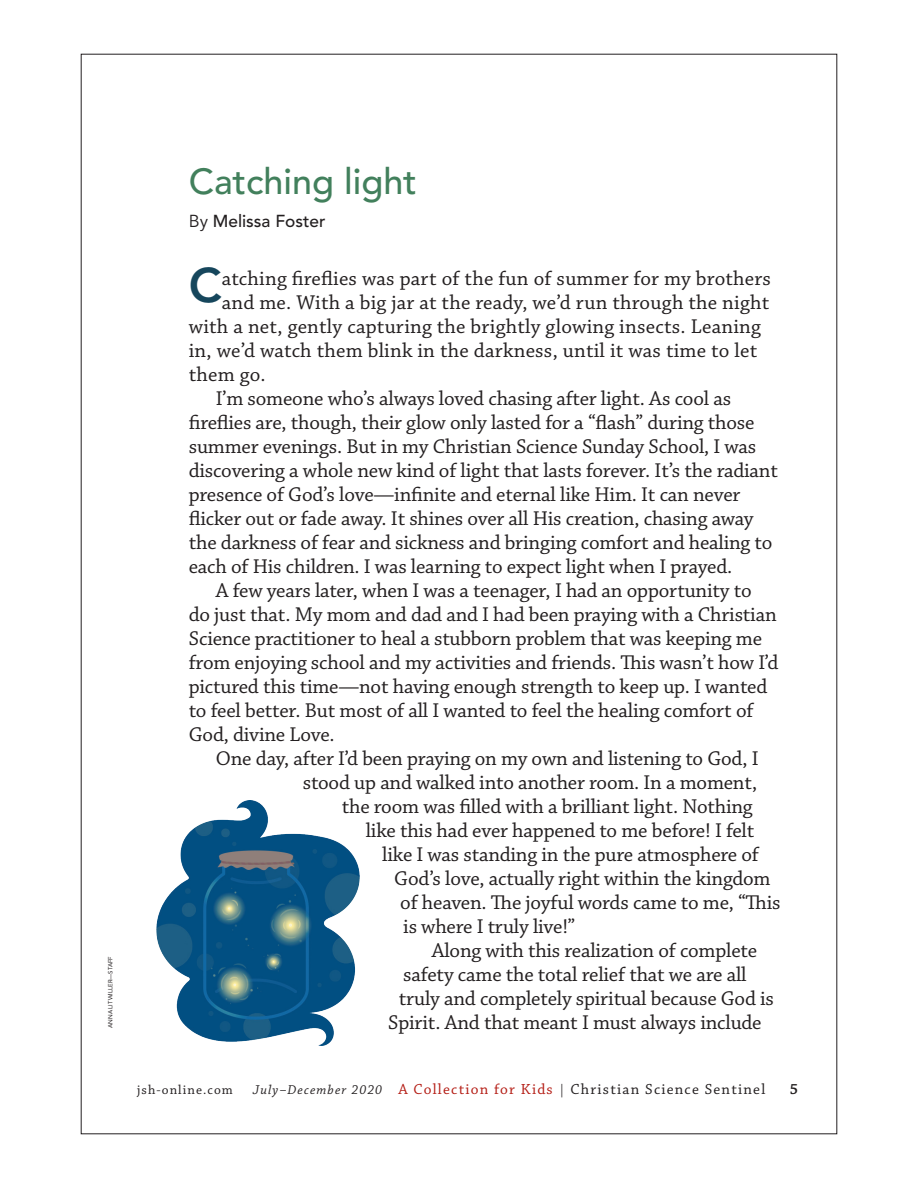
<style>
.page{position:relative;width:918px;height:1188px;background:#fff}
.page>*{position:absolute;margin:0;border:0;box-sizing:border-box;transform-origin:0 0}
.KIDS_BODY_FIRST{font:800 48.15px "Avenir LT Std";color:#16465c}
.KIDS_HEAD{font:500 36px "Avenir LT Std";color:#42805c}
.KIDS_BODY_INDENT{font:21px/24px "Chaparral Pro";letter-spacing:-.01em;color:#231f20}
.KIDS_BODY_FIRST-2{font:21px "Chaparral Pro";letter-spacing:.01em;color:#231f20}
.KIDS_BYLINE{font:500 17.25px "Avenir LT Std";color:#231f20}
.t1{font:15.3px "Chaparral Pro";letter-spacing:.08em;color:#231f20}
.t2{font:600 15.3px "Chaparral Pro";color:#231f20}
.t3{font:13.5px "Chaparral Pro";letter-spacing:.08em;color:#231f20}
.PHOTO_CREDIT{font:6px "Avenir LT Std";letter-spacing:.005em;color:#231f20}
.s1{font-weight:400}
.s2{font-style:italic;font-size:13.5px}
.s3{color:#b41d15}
</style>
<div class="page">
<img style="left:156px;top:800px;width:204px;height:246px">
<p class="PHOTO_CREDIT" style="left:107px;top:1028px;width:73px;rotate:-90deg">ANNA LITWILLER—STAFF</p>
<p class="KIDS_HEAD" style="left:189px;top:160px;width:229px">Catching light</p>
<p class="KIDS_BYLINE" style="left:189px;top:211px;width:138px"><span class="s1">By</span> Melissa Foster</p>
<p class="KIDS_BODY_FIRST" style="left:189px;top:256px;width:34px">C</p>
<p class="KIDS_BODY_FIRST-2" style="left:222px;top:267px;width:551px">atching fireflies was part of the fun of summer for my brothers</p>
<p class="KIDS_BODY_FIRST-2" style="left:222px;top:291px;width:549px">and me. With a big jar at the ready, we’d run through the night</p>
<p class="KIDS_BODY_FIRST-2" style="left:189px;top:315px;width:574px">with a net, gently capturing the brightly glowing insects. Leaning</p>
<p class="KIDS_BODY_FIRST-2" style="left:189px;top:339px;width:570px">in, we’d watch them blink in the darkness, until it was time to let</p>
<p class="KIDS_BODY_FIRST-2" style="left:189px;top:363px;width:78px">them go.</p>
<p class="KIDS_BODY_INDENT" style="left:189px;top:387px;width:591px;text-indent:27px">I’m someone who’s always loved chasing after light. As cool as fireflies are, though, their glow only lasted for a “flash” during those summer evenings. But in my Christian Science Sunday School, I was discovering a whole new kind of light that lasts forever. It’s the radiant presence of God’s love—infinite and eternal like Him. It can never flicker out or fade away. It shines over all His creation, chasing away the darkness of fear and sickness and bringing comfort and healing to each of His children. I was learning to expect light when I prayed.</p>
<p class="KIDS_BODY_INDENT" style="left:189px;top:579px;width:591px;text-indent:27px">A few years later, when I was a teenager, I had an opportunity to<br>do just that. My mom and dad and I had been praying with a Christian Science practitioner to heal a stubborn problem that was keeping me from enjoying school and my activities and friends. This wasn’t how I’d pictured this time—not having enough strength to keep up. I wanted to feel better. But most of all I wanted to feel the healing comfort of God, divine Love.</p>
<p class="KIDS_BODY_INDENT" style="left:216px;top:747px;width:544px">One day, after I’d been praying on my own and listening to God, I</p>
<p class="KIDS_BODY_INDENT" style="left:303px;top:771px;width:456px">stood up and walked into another room. In a moment,</p>
<p class="KIDS_BODY_INDENT" style="left:342px;top:795px;width:412px">the room was filled with a brilliant light. Nothing</p>
<p class="KIDS_BODY_INDENT" style="left:366px;top:819px;width:390px">like this had ever happened to me before! I felt</p>
<p class="KIDS_BODY_INDENT" style="left:382px;top:843px;width:378px">like I was standing in the pure atmosphere of</p>
<p class="KIDS_BODY_INDENT" style="left:394px;top:867px;width:378px">God’s love, actually right within the kingdom</p>
<p class="KIDS_BODY_INDENT" style="left:400px;top:891px;width:382px">of heaven. The joyful words came to me, “This</p>
<p class="KIDS_BODY_INDENT" style="left:403px;top:915px;width:174px">is where I truly live!”</p>
<p class="KIDS_BODY_INDENT" style="left:432px;top:939px;width:327px">Along with this realization of complete</p>
<p class="KIDS_BODY_INDENT" style="left:403px;top:963px;width:345px">safety came the total relief that we are all</p>
<p class="KIDS_BODY_INDENT" style="left:399px;top:987px;width:377px">truly and completely spiritual because God is</p>
<p class="KIDS_BODY_INDENT" style="left:388px;top:1011px;width:375px">Spirit. And that meant I must always include</p>
<p class="t3" style="left:137px;top:1082px;width:97px">jsh-online.com</p>
<p class="t1" style="left:253px;top:1080px;width:514px"><span class="s2">July–December 2020</span> <span class="s3">A Collection for Kids</span> <span class="s2">|</span> Christian Science Sentinel</p>
<p class="t2" style="left:790px;top:1080px;width:10px">5</p>
</div>
